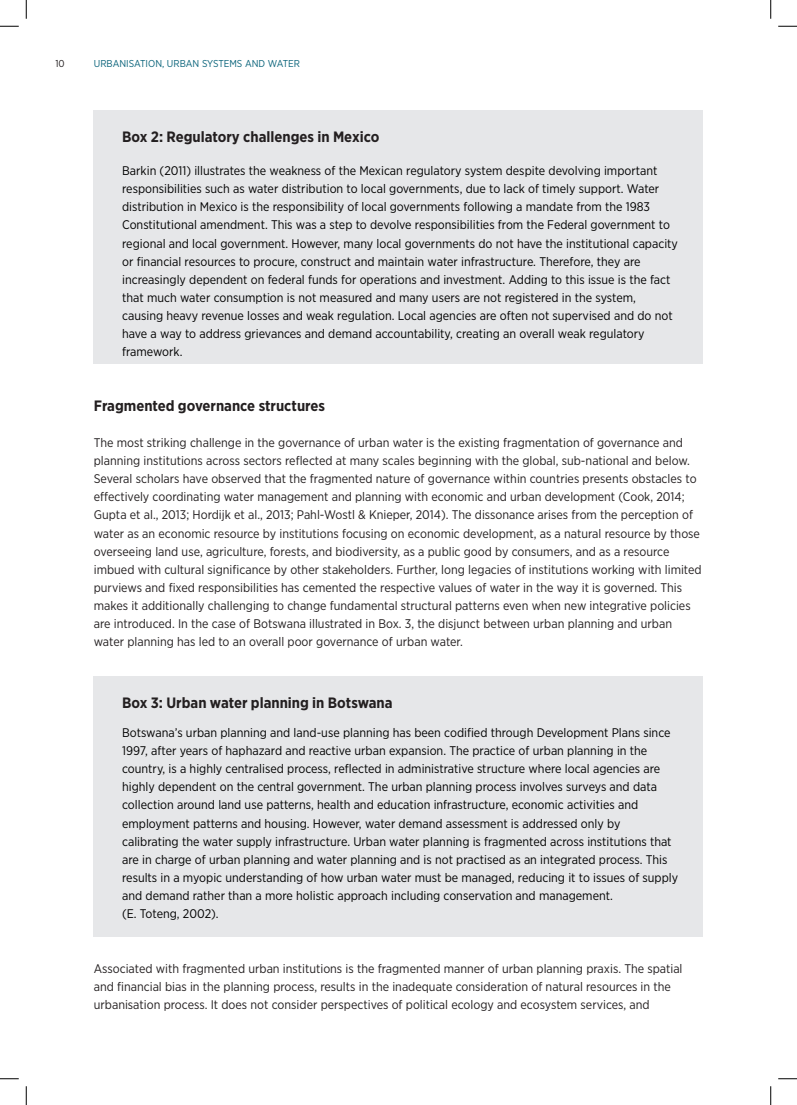
<style>
.page{position:relative;width:797px;height:1105px;background:#fff}
.page>*{position:absolute;margin:0;border:0;box-sizing:border-box;transform-origin:0 0}
.Heading{font:700 15px "Gotham Narrow";color:#231f20}
.t1{font:12.5px/18.1px "Gotham Narrow";color:#000}
.t2{font:12.5px/18.1px "Gotham Narrow";color:#231f20}
.t3{font:10px "Gotham Narrow";color:#0b647b}
.t4{font:10px "Gotham Narrow";color:#231f20}
</style>
<div class="page">
<div style="left:94px;top:110px;width:609px;height:254px;background:#e6e7e9"></div>
<div style="left:94px;top:676px;width:609px;height:260px;background:#e6e7e9"></div>
<svg style="left:0;top:25px;width:19px;height:2px"></svg>
<svg style="left:778px;top:25px;width:19px;height:2px"></svg>
<svg style="left:0;top:1078px;width:19px;height:1px"></svg>
<svg style="left:778px;top:1078px;width:19px;height:1px"></svg>
<svg style="left:25px;top:0;width:2px;height:19px"></svg>
<svg style="left:25px;top:1086px;width:2px;height:19px"></svg>
<svg style="left:770px;top:0;width:1px;height:19px"></svg>
<svg style="left:770px;top:1086px;width:1px;height:19px"></svg>
<p class="t4" style="left:55px;top:57px;width:11px">10</p>
<p class="t3" style="left:94px;top:57px;width:208px">URBANISATION, URBAN SYSTEMS AND WATER</p>
<p class="Heading" style="left:122px;top:127px;width:259px">Box 2: Regulatory challenges in Mexico</p>
<p class="t1" style="left:122px;top:161px;width:557px">Barkin (2011) illustrates the weakness of the Mexican regulatory system despite devolving important responsibilities such as water distribution to local governments, due to lack of timely support. Water distribution in Mexico is the responsibility of local governments following a mandate from the 1983<br>Constitutional amendment. This was a step to devolve responsibilities from the Federal government to regional and local government. However, many local governments do not have the institutional capacity or financial resources to procure, construct and maintain water infrastructure. Therefore, they are increasingly dependent on federal funds for operations and investment. Adding to this issue is the fact that much water consumption is not measured and many users are not registered in the system, causing heavy revenue losses and weak regulation. Local agencies are often not supervised and do not have a way to address grievances and demand accountability, creating an overall weak regulatory framework.</p>
<p class="Heading" style="left:94px;top:396px;width:233px">Fragmented governance structures</p>
<p class="t2" style="left:94px;top:433px;width:609px">The most striking challenge in the governance of urban water is the existing fragmentation of governance and planning institutions across sectors reflected at many scales beginning with the global, sub-national and below.<br>Several scholars have observed that the fragmented nature of governance within countries presents obstacles to effectively coordinating water management and planning with economic and urban development (Cook, 2014; Gupta et al., 2013; Hordijk et al., 2013; Pahl-Wostl &amp; Knieper, 2014). The dissonance arises from the perception of water as an economic resource by institutions focusing on economic development, as a natural resource by those overseeing land use, agriculture, forests, and biodiversity, as a public good by consumers, and as a resource imbued with cultural significance by other stakeholders. Further, long legacies of institutions working with limited purviews and fixed responsibilities has cemented the respective values of water in the way it is governed. This makes it additionally challenging to change fundamental structural patterns even when new integrative policies are introduced. In the case of Botswana illustrated in Box. 3, the disjunct between urban planning and urban water planning has led to an overall poor governance of urban water.</p>
<p class="Heading" style="left:122px;top:693px;width:272px">Box 3: Urban water planning in Botswana</p>
<p class="t1" style="left:122px;top:723px;width:557px">Botswana’s urban planning and land-use planning has been codified through Development Plans since 1997, after years of haphazard and reactive urban expansion. The practice of urban planning in the country, is a highly centralised process, reflected in administrative structure where local agencies are highly dependent on the central government. The urban planning process involves surveys and data collection around land use patterns, health and education infrastructure, economic activities and employment patterns and housing. However, water demand assessment is addressed only by calibrating the water supply infrastructure. Urban water planning is fragmented across institutions that are in charge of urban planning and water planning and is not practised as an integrated process. This results in a myopic understanding of how urban water must be managed, reducing it to issues of supply and demand rather than a more holistic approach including conservation and management.<br>(E. Toteng, 2002).</p>
<p class="t2" style="left:94px;top:959px;width:590px">Associated with fragmented urban institutions is the fragmented manner of urban planning praxis. The spatial and financial bias in the planning process, results in the inadequate consideration of natural resources in the urbanisation process. It does not consider perspectives of political ecology and ecosystem services, and</p>
</div>
